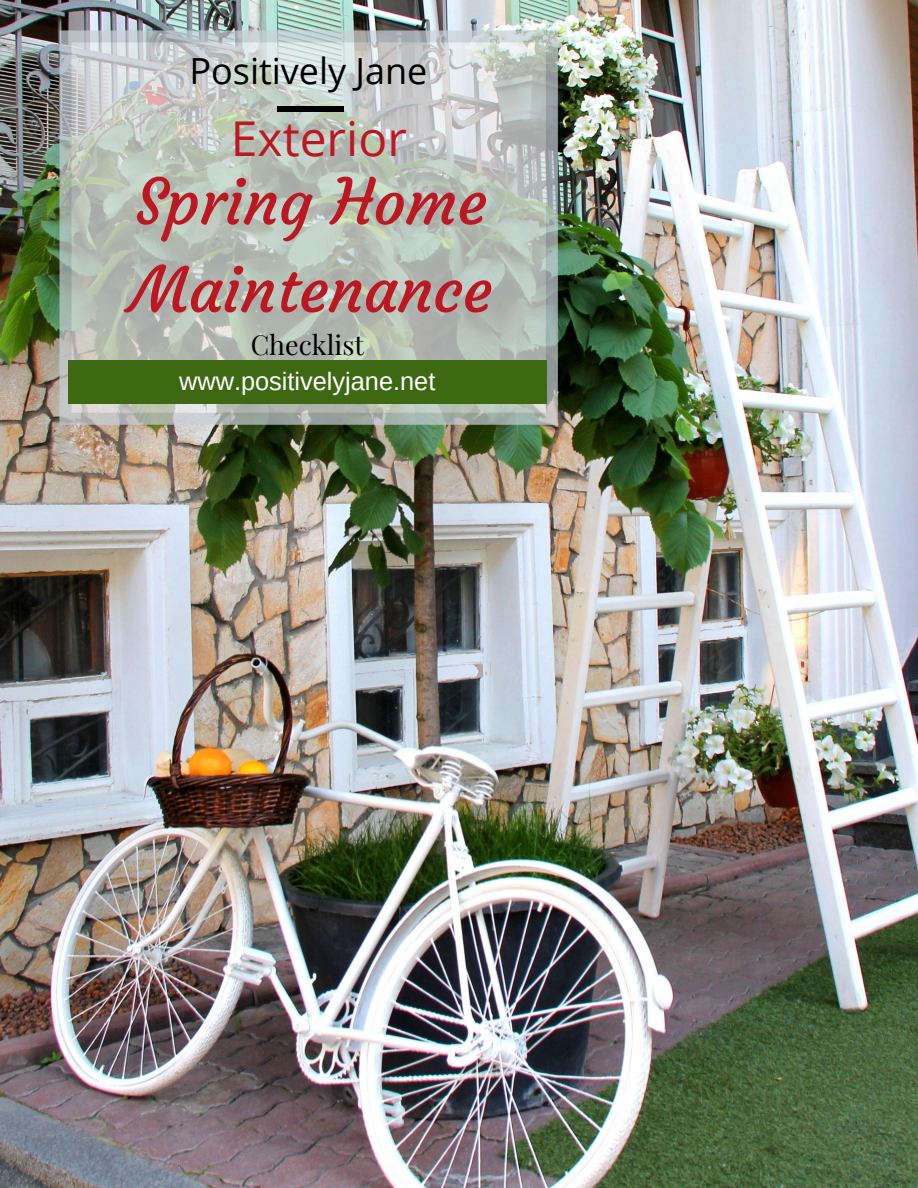
<style>
.page{position:relative;width:918px;height:1188px;background:#fff}
.page>*{position:absolute;margin:0;border:0;box-sizing:border-box;transform-origin:0 0}
.t1{font:63px/87.8px "Courgette";color:#bc1823}
.t2{font:48px "Open Sans";color:#bc1823}
.t3{font:36px "Open Sans";color:#000}
.t4{font:27px "Playfair Display";color:#000}
.t5{font:25.35px "Arimo";color:#fff}
</style>
<div class="page">
<img style="left:0;top:0;width:918px;height:1188px">
<svg style="left:59px;top:30px;width:499px;height:395px;background:#bac3bc"></svg>
<div style="left:277px;top:106px;width:66px;height:5px;background:#000"></div>
<div style="left:68px;top:360px;width:479px;height:44px;background:#3e6913"></div>
<h3 class="t3" style="left:189px;top:46px;width:240px">Positively Jane</h3>
<h2 class="t2" style="left:231px;top:105px;width:178px">Exterior</h2>
<h1 class="t1" style="left:130px;top:158px;width:364px">Spring Home<br>Maintenance</h1>
<p class="t4" style="left:251px;top:325px;width:115px">Checklist</p>
<p class="t5" style="left:179px;top:367px;width:258px">www.positivelyjane.net</p>
</div>
